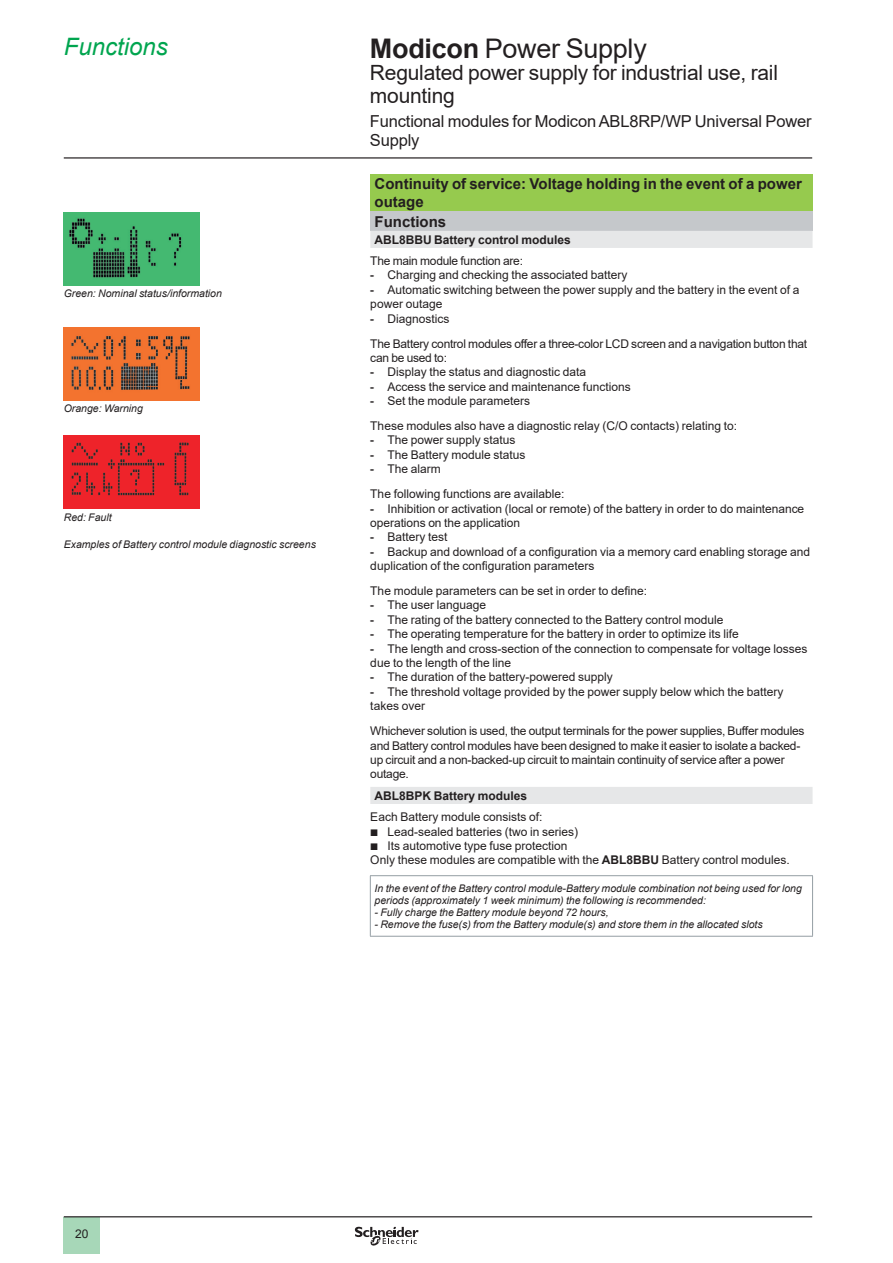
<style>
.page{position:relative;width:893px;height:1263px;background:#fff}
.page>*{position:absolute;margin:0;border:0;box-sizing:border-box;transform-origin:0 0}
._0_TitleLev1{font:27px "Arial";letter-spacing:-.01em;color:#231f20}
._0_Topic{font:italic 24px "Arial";color:#00a54f}
._0_TitleLev2{font:21px/22.5px "Arial";letter-spacing:-.01em;color:#231f20}
._0_TitleLev3{font:16.5px/19.8px "Arial";letter-spacing:-.01em;color:#231f20}
._1_Section_3__10{font:700 15px/18px "Arial";color:#231f20}
._1_Text__8{font:12px/14.4px "Arial";color:#231f20}
._1_Text__8-2{font:12px/14.4px "Arial";letter-spacing:-.02em;color:#231f20}
._1_Section_4__8{font:700 12px "Arial";color:#231f20}
._1_Legend___Nota__7{font:italic 10.5px/12px "Arial";color:#231f20}
.s1{font-weight:700}
.s2{font-family:"Arial Rounded MT Pro";font-weight:700}
.s3{font-family:"Graph Schneider"}
</style>
<div class="page">
<hr style="left:64px;top:157px;width:748px;height:2px;background:#231f20">
<div style="left:64px;top:1217px;width:36px;height:37px;background:#a7d7b8"></div>
<hr style="left:64px;top:1216px;width:748px;height:1px;background:#231f20">
<svg style="left:355px;top:1226px;width:64px;height:20px"></svg>
<div style="left:370px;top:174px;width:443px;height:38px;background:#96ca4e"></div>
<div style="left:370px;top:212px;width:443px;height:19px;background:#c5c8cb"></div>
<svg style="left:370px;top:231px;width:443px;height:573px"></svg>
<hr style="left:370px;top:875px;width:443px;height:1px;background:#959ea4">
<hr style="left:370px;top:876px;width:1px;height:60px;background:#959ea4">
<hr style="left:812px;top:876px;width:1px;height:60px;background:#959ea4">
<hr style="left:370px;top:936px;width:443px;height:1px;background:#959ea4">
<img style="left:64px;top:435px;width:136px;height:74px">
<img style="left:64px;top:327px;width:136px;height:73px">
<img style="left:64px;top:212px;width:136px;height:74px">
<p class="_0_Topic" style="left:64px;top:31px;width:106px">Functions</p>
<p class="_0_TitleLev1" style="left:370px;top:30px;width:278px"><span class="s1">Modicon</span> Power Supply</p>
<p class="_0_TitleLev2" style="left:370px;top:61px;width:410px">Regulated power supply for industrial use, rail mounting</p>
<p class="_0_TitleLev3" style="left:370px;top:111px;width:443px">Functional modules for Modicon ABL8RP/WP Universal Power<br>Supply</p>
<p class="_1_Section_3__10" style="left:375px;top:175px;width:429px">Continuity of service: Voltage holding in the event of a power outage</p>
<p class="_1_Section_3__10" style="left:375px;top:212px;width:73px">Functions</p>
<p class="_1_Section_4__8" style="left:375px;top:231px;width:198px">ABL8BBU Battery control modules</p>
<p class="_1_Text__8-2" style="left:370px;top:254px;width:154px">The main module function are:</p>
<p class="_1_Text__8" style="left:370px;top:268px;width:259px"><span class="s2">-</span> Charging and checking the associated battery</p>
<p class="_1_Text__8" style="left:370px;top:282px;width:431px"><span class="s2">-</span> Automatic switching between the power supply and the battery in the event of a power outage</p>
<p class="_1_Text__8" style="left:370px;top:311px;width:81px"><span class="s2">-</span> Diagnostics</p>
<p class="_1_Text__8-2" style="left:370px;top:336px;width:438px">The Battery control modules offer a three-color LCD screen and a navigation button that can be used to:</p>
<p class="_1_Text__8" style="left:370px;top:365px;width:217px"><span class="s2">-</span> Display the status and diagnostic data</p>
<p class="_1_Text__8" style="left:370px;top:379px;width:262px"><span class="s2">-</span> Access the service and maintenance functions</p>
<p class="_1_Text__8" style="left:370px;top:394px;width:161px"><span class="s2">-</span> Set the module parameters</p>
<p class="_1_Text__8" style="left:370px;top:419px;width:368px">These modules also have a diagnostic relay (C/O contacts) relating to:</p>
<p class="_1_Text__8" style="left:370px;top:433px;width:147px"><span class="s2">-</span> The power supply status</p>
<p class="_1_Text__8" style="left:370px;top:447px;width:157px"><span class="s2">-</span> The Battery module status</p>
<p class="_1_Text__8" style="left:370px;top:462px;width:72px"><span class="s2">-</span> The alarm</p>
<p class="_1_Text__8" style="left:370px;top:487px;width:196px">The following functions are available:</p>
<p class="_1_Text__8" style="left:370px;top:501px;width:435px"><span class="s2">-</span> Inhibition or activation (local or remote) of the battery in order to do maintenance operations on the application</p>
<p class="_1_Text__8" style="left:370px;top:530px;width:79px"><span class="s2">-</span> Battery test</p>
<p class="_1_Text__8" style="left:370px;top:544px;width:441px"><span class="s2">-</span> Backup and download of a configuration via a memory card enabling storage and duplication of the configuration parameters</p>
<p class="_1_Text__8" style="left:370px;top:584px;width:278px">The module parameters can be set in order to define:</p>
<p class="_1_Text__8" style="left:370px;top:598px;width:117px"><span class="s2">-</span> The user language</p>
<p class="_1_Text__8" style="left:370px;top:612px;width:355px"><span class="s2">-</span> The rating of the battery connected to the Battery control module</p>
<p class="_1_Text__8" style="left:370px;top:627px;width:370px"><span class="s2">-</span> The operating temperature for the battery in order to optimize its life</p>
<p class="_1_Text__8" style="left:370px;top:641px;width:439px"><span class="s2">-</span> The length and cross-section of the connection to compensate for voltage losses due to the length of the line</p>
<p class="_1_Text__8" style="left:370px;top:670px;width:244px"><span class="s2">-</span> The duration of the battery-powered supply</p>
<p class="_1_Text__8" style="left:370px;top:684px;width:415px"><span class="s2">-</span> The threshold voltage provided by the power supply below which the battery takes over</p>
<p class="_1_Text__8-2" style="left:370px;top:724px;width:436px">Whichever solution is used, the output terminals for the power supplies, Buffer modules and Battery control modules have been designed to make it easier to isolate a backed&shy;up circuit and a non-backed-up circuit to maintain continuity of service after a power outage.</p>
<p class="_1_Section_4__8" style="left:375px;top:787px;width:154px">ABL8BPK Battery modules</p>
<p class="_1_Text__8" style="left:370px;top:810px;width:174px">Each Battery module consists of:</p>
<p class="_1_Text__8" style="left:370px;top:824px;width:209px"><span class="s3">b</span> Lead-sealed batteries (two in series)</p>
<p class="_1_Text__8" style="left:370px;top:838px;width:199px"><span class="s3">b</span> Its automotive type fuse protection</p>
<p class="_1_Text__8" style="left:370px;top:853px;width:421px">Only these modules are compatible with the <span class="s1">ABL8BBU</span> Battery control modules.</p>
<p class="_1_Legend___Nota__7" style="left:375px;top:882px;width:429px">In the event of the Battery control module-Battery module combination not being used for long periods (approximately 1 week minimum) the following is recommended:</p>
<p class="_1_Legend___Nota__7" style="left:375px;top:906px;width:236px">- Fully charge the Battery module beyond 72 hours,</p>
<p class="_1_Legend___Nota__7" style="left:375px;top:918px;width:390px">- Remove the fuse(s) from the Battery module(s) and store them in the allocated slots</p>
<p class="_1_Legend___Nota__7" style="left:64px;top:287px;width:160px">Green: Nominal status/information</p>
<p class="_1_Legend___Nota__7" style="left:64px;top:402px;width:81px">Orange: Warning</p>
<p class="_1_Legend___Nota__7" style="left:64px;top:511px;width:49px">Red: Fault</p>
<p class="_1_Legend___Nota__7" style="left:64px;top:539px;width:254px">Examples of Battery control module diagnostic screens</p>
<p class="_1_Text__8" style="left:75px;top:1226px;width:15px">20</p>
</div>
